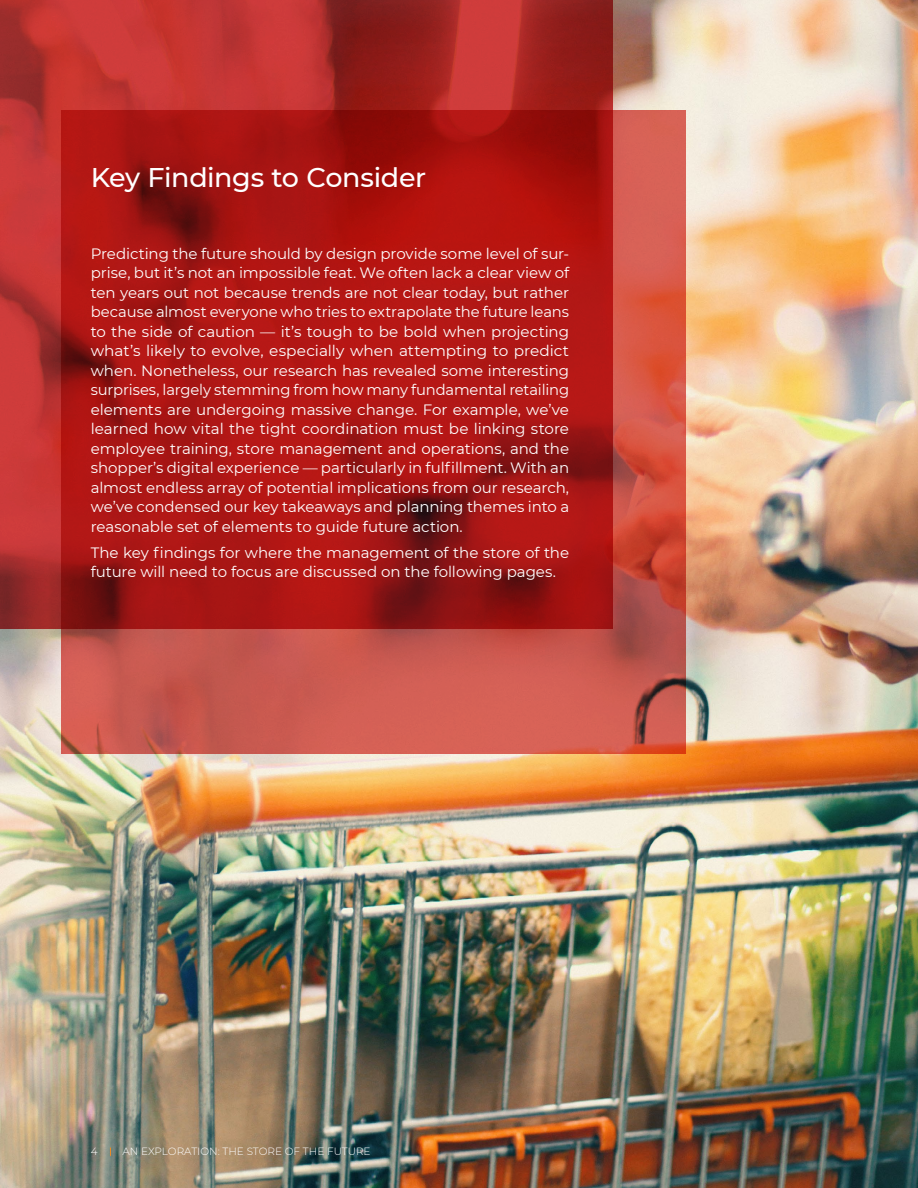
<style>
.page{position:relative;width:918px;height:1188px;background:#fff}
.page>*{position:absolute;margin:0;border:0;box-sizing:border-box;transform-origin:0 0}
.t1{font:500 27px "Montserrat";letter-spacing:-.015em;color:#fff}
.t2{font:15px/19.5px "Montserrat";letter-spacing:-.005em;color:#fff;text-align:justify}
.t3{font:300 10.5px "Montserrat";color:#fff}
</style>
<div class="page">
<img style="left:0;top:0;width:918px;height:1188px">
<svg style="left:62px;top:110px;width:624px;height:644px;background:#cb584c"></svg>
<svg style="left:0;top:0;width:612px;height:629px;background:#ab1c1a"></svg>
<h1 class="t1" style="left:91px;top:158px;width:337px">Key Findings to Consider</h1>
<p class="t2" style="left:91px;top:243px;width:480px">Predicting the future should by design provide some level of sur&shy;prise, but it’s not an impossible feat. We often lack a clear view of ten years out not because trends are not clear today, but rather because almost everyone who tries to extrapolate the future leans to the side of caution — it’s tough to be bold when projecting what’s likely to evolve, especially when attempting to predict when. Nonetheless, our research has revealed some interesting surprises, largely stemming from how many fundamental retailing elements are undergoing massive change. For example, we’ve learned how vital the tight coordination must be linking store employee training, store management and operations, and the shopper’s digital experience — particularly in fulfillment. With an almost endless array of potential implications from our research, we’ve condensed our key takeaways and planning themes into a reasonable set of elements to guide future action.</p>
<p class="t2" style="left:91px;top:542px;width:480px">The key findings for where the management of the store of the future will need to focus are discussed on the following pages.</p>
<p class="t3" style="left:91px;top:1144px;width:8px">4</p>
<p class="t3" style="left:122px;top:1144px;width:250px">AN EXPLORATION: THE STORE OF THE FUTURE</p>
</div>
